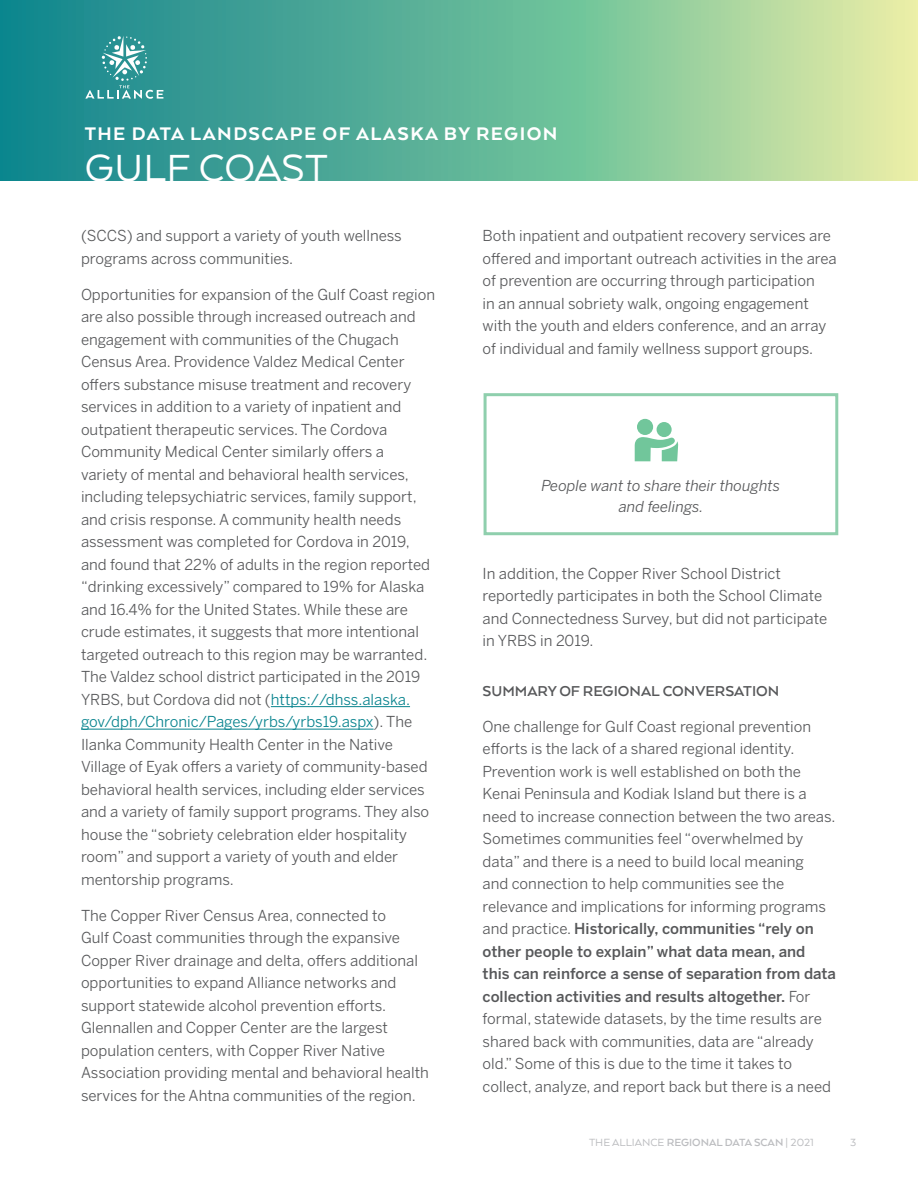
<style>
.page{position:relative;width:918px;height:1188px;background:#fff}
.page>*{position:absolute;margin:0;border:0;box-sizing:border-box;transform-origin:0 0}
.t1{font:43.5px "Arquitecta";letter-spacing:.01em;color:#fff}
.t2{font:800 21px "Arquitecta";letter-spacing:.07em;color:#fff}
.Subhead{font:700 16.5px "Arquitecta";color:#57585a}
.Paragraph_Style_1{font:15px/22.5px "Benton Sans";color:#57585a}
.t3{font:italic 15px/21px "Benton Sans";color:#57585a;text-align:center}
.t4{font:12px "Arquitecta";color:#bcbdc0}
.s1{color:#07838e}
.s2{font-weight:500}
.s3{font-weight:700}
</style>
<div class="page">
<svg style="left:0;top:0;width:918px;height:181px;background:#6eb899"></svg>
<svg style="left:85px;top:36px;width:78px;height:63px;background:#48a1a2"></svg>
<hr style="left:271px;top:706px;width:139px;height:1px;background:#07838e">
<hr style="left:81px;top:729px;width:293px;height:1px;background:#07838e">
<div style="left:484px;top:393px;width:354px;height:142px;border:3px solid #8fcfad"></div>
<svg style="left:634px;top:437px;width:44px;height:24px"></svg>
<div style="left:657px;top:422px;width:15px;height:15px;background:#71c69b;border-radius:50%"></div>
<div style="left:637px;top:419px;width:16px;height:16px;background:#71c69b;border-radius:50%"></div>
<p class="t2" style="left:85px;top:120px;width:474px">THE DATA LANDSCAPE OF ALASKA BY REGION</p>
<p class="t1" style="left:85px;top:141px;width:245px">GULF COAST</p>
<p class="Paragraph_Style_1" style="left:81px;top:224px;width:322px">(SCCS) and support a variety of youth wellness programs across communities.</p>
<p class="Paragraph_Style_1" style="left:81px;top:283px;width:356px">Opportunities for expansion of the Gulf Coast region are also possible through increased outreach and engagement with communities of the Chugach Census Area. Providence Valdez Medical Center offers substance misuse treatment and recovery services in addition to a variety of inpatient and outpatient therapeutic services. The Cordova Community Medical Center similarly offers a<br>variety of mental and behavioral health services, including telepsychiatric services, family support, and crisis response. A community health needs assessment was completed for Cordova in 2019, and found that 22% of adults in the region reported “drinking excessively” compared to 19% for Alaska and 16.4% for the United States. While these are crude estimates, it suggests that more intentional targeted outreach to this region may be warranted.<br>The Valdez school district participated in the 2019<br>YRBS, but Cordova did not (<span class="s1">https://dhss.alaska. gov/dph/Chronic/Pages/yrbs/yrbs19.aspx</span>). The Ilanka Community Health Center in the Native Village of Eyak offers a variety of community-based behavioral health services, including elder services and a variety of family support programs. They also house the “sobriety celebration elder hospitality room” and support a variety of youth and elder mentorship programs.</p>
<p class="Paragraph_Style_1" style="left:81px;top:904px;width:349px">The Copper River Census Area, connected to<br>Gulf Coast communities through the expansive Copper River drainage and delta, offers additional opportunities to expand Alliance networks and support statewide alcohol prevention efforts.<br>Glennallen and Copper Center are the largest population centers, with Copper River Native Association providing mental and behavioral health services for the Ahtna communities of the region.</p>
<p class="Paragraph_Style_1" style="left:483px;top:224px;width:356px">Both inpatient and outpatient recovery services are offered and important outreach activities in the area of prevention are occurring through participation<br>in an annual sobriety walk, ongoing engagement with the youth and elders conference, and an array of individual and family wellness support groups.</p>
<p class="t3" style="left:542px;top:476px;width:240px">People want to share their thoughts and feelings.</p>
<p class="Paragraph_Style_1" style="left:483px;top:562px;width:346px">In addition, the Copper River School District reportedly participates in both the School Climate and Connectedness Survey, but did not participate in YRBS in 2019.</p>
<p class="Subhead" style="left:483px;top:680px;width:298px">SUMMARY OF REGIONAL CONVERSATION</p>
<p class="Paragraph_Style_1" style="left:483px;top:715px;width:355px">One challenge for Gulf Coast regional prevention efforts is the lack of a shared regional identity.<br>Prevention work is well established on both the Kenai Peninsula and Kodiak Island but there is a need to increase connection between the two areas.<br>Sometimes communities feel “overwhelmed by data” and there is a need to build local meaning<br>and connection to help communities see the relevance and implications for informing programs and practice. <span class="s2">Historically, communities “rely on other people to explain” what data mean, and this can reinforce a sense of separation from data collection activities and results altogether.</span> For formal, statewide datasets, by the time results are shared back with communities, data are “already old.” Some of this is due to the time it takes to collect, analyze, and report back but there is a need</p>
<p class="t4" style="left:589px;top:1135px;width:227px">THE ALLIANCE <span class="s3">REGIONAL DATA SCAN</span> | 2021</p>
<p class="t4" style="left:850px;top:1135px;width:8px">3</p>
</div>
